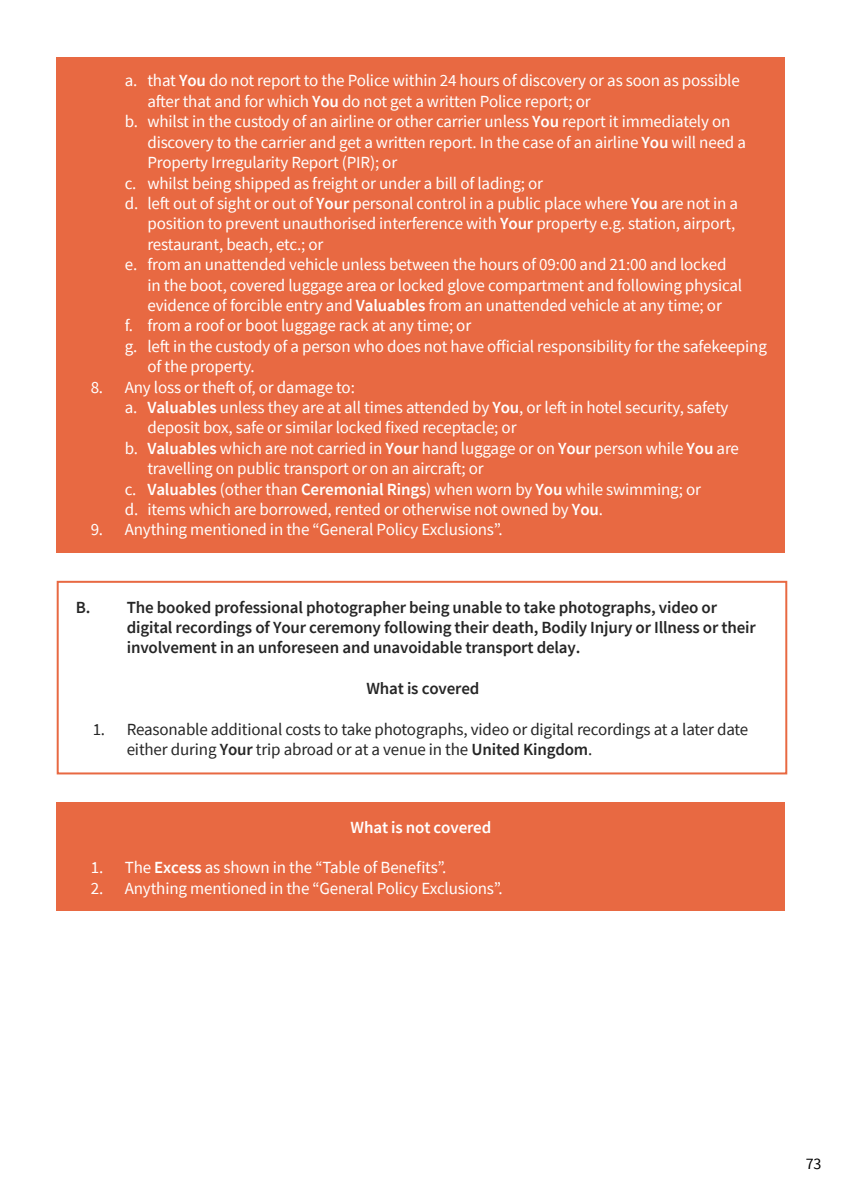
<style>
.page{position:relative;width:842px;height:1191px;background:#fff}
.page>*{position:absolute;margin:0;border:0;box-sizing:border-box;transform-origin:0 0}
.t1{font:17px "Source Sans Pro";letter-spacing:-.01em;color:#fff}
.t2{font:600 17px/20.4px "Source Sans Pro";letter-spacing:-.01em;color:#262626}
.t3{font:17px/20.4px "Source Sans Pro";letter-spacing:-.01em;color:#262626}
.t4{font:600 17px "Source Sans Pro";letter-spacing:-.01em;color:#fff}
.t5{font:16px "Source Sans Pro";color:#000}
.s1{font-weight:600}
</style>
<div class="page">
<div style="left:57px;top:57px;width:728px;height:495px;background:#e86942"></div>
<div style="left:57px;top:581px;width:730px;height:193px;border:2px solid #e86942"></div>
<div style="left:57px;top:803px;width:728px;height:108px;background:#e86942"></div>
<p class="t1" style="left:125px;top:70px;width:617px">a. that <span class="s1">You</span> do not report to the Police within 24 hours of discovery or as soon as possible</p>
<p class="t1" style="left:147px;top:90px;width:445px">after that and for which <span class="s1">You</span> do not get a written Police report; or</p>
<p class="t1" style="left:125px;top:111px;width:607px">b. whilst in the custody of an airline or other carrier unless <span class="s1">You</span> report it immediately on</p>
<p class="t1" style="left:147px;top:131px;width:600px">discovery to the carrier and get a written report. In the case of an airline <span class="s1">You</span> will need a</p>
<p class="t1" style="left:147px;top:152px;width:251px">Property Irregularity Report (PIR); or</p>
<p class="t1" style="left:125px;top:172px;width:420px">c. whilst being shipped as freight or under a bill of lading; or</p>
<p class="t1" style="left:125px;top:192px;width:615px">d. left out of sight or out of <span class="s1">Your</span> personal control in a public place where <span class="s1">You</span> are not in a</p>
<p class="t1" style="left:147px;top:213px;width:589px">position to prevent unauthorised interference with <span class="s1">Your</span> property e.g. station, airport,</p>
<p class="t1" style="left:147px;top:233px;width:177px">restaurant, beach, etc.; or</p>
<p class="t1" style="left:125px;top:254px;width:603px">e. from an unattended vehicle unless between the hours of 09:00 and 21:00 and locked</p>
<p class="t1" style="left:147px;top:274px;width:596px">in the boot, covered luggage area or locked glove compartment and following physical</p>
<p class="t1" style="left:147px;top:294px;width:576px">evidence of forcible entry and <span class="s1">Valuables</span> from an unattended vehicle at any time; or</p>
<p class="t1" style="left:125px;top:315px;width:348px">f. from a roof or boot luggage rack at any time; or</p>
<p class="t1" style="left:125px;top:335px;width:644px">g. left in the custody of a person who does not have official responsibility for the safekeeping</p>
<p class="t1" style="left:147px;top:356px;width:109px">of the property.</p>
<p class="t1" style="left:91px;top:376px;width:266px">8. Any loss or theft of, or damage to:</p>
<p class="t1" style="left:125px;top:396px;width:605px">a. <span class="s1">Valuables</span> unless they are at all times attended by <span class="s1">You</span>, or left in hotel security, safety</p>
<p class="t1" style="left:147px;top:417px;width:371px">deposit box, safe or similar locked fixed receptacle; or</p>
<p class="t1" style="left:125px;top:437px;width:616px">b. <span class="s1">Valuables</span> which are not carried in <span class="s1">Your</span> hand luggage or on <span class="s1">Your</span> person while <span class="s1">You</span> are</p>
<p class="t1" style="left:147px;top:458px;width:338px">travelling on public transport or on an aircraft; or</p>
<p class="t1" style="left:125px;top:478px;width:578px">c. <span class="s1">Valuables</span> (other than <span class="s1">Ceremonial Rings</span>) when worn by <span class="s1">You</span> while swimming; or</p>
<p class="t1" style="left:125px;top:498px;width:480px">d. items which are borrowed, rented or otherwise not owned by <span class="s1">You</span>.</p>
<p class="t1" style="left:91px;top:519px;width:414px">9. Anything mentioned in the “General Policy Exclusions”.</p>
<p class="t2" style="left:127px;top:596px;width:631px;text-indent:-51px">B. The booked professional photographer being unable to take photographs, video or digital recordings of Your ceremony following their death, Bodily Injury or Illness or their involvement in an unforeseen and unavoidable transport delay.</p>
<p class="t2" style="left:366px;top:678px;width:114px">What is covered</p>
<p class="t3" style="left:127px;top:719px;width:623px;text-indent:-34px">1. Reasonable additional costs to take photographs, video or digital recordings at a later date either during <span class="s1">Your</span> trip abroad or at a venue in the <span class="s1">United Kingdom</span>.</p>
<p class="t4" style="left:351px;top:815px;width:142px">What is not covered</p>
<p class="t1" style="left:91px;top:857px;width:357px">1. The <span class="s1">Excess</span> as shown in the “Table of Benefits”.</p>
<p class="t1" style="left:91px;top:877px;width:414px">2. Anything mentioned in the “General Policy Exclusions”.</p>
<p class="t5" style="left:806px;top:1153px;width:17px">73</p>
</div>
